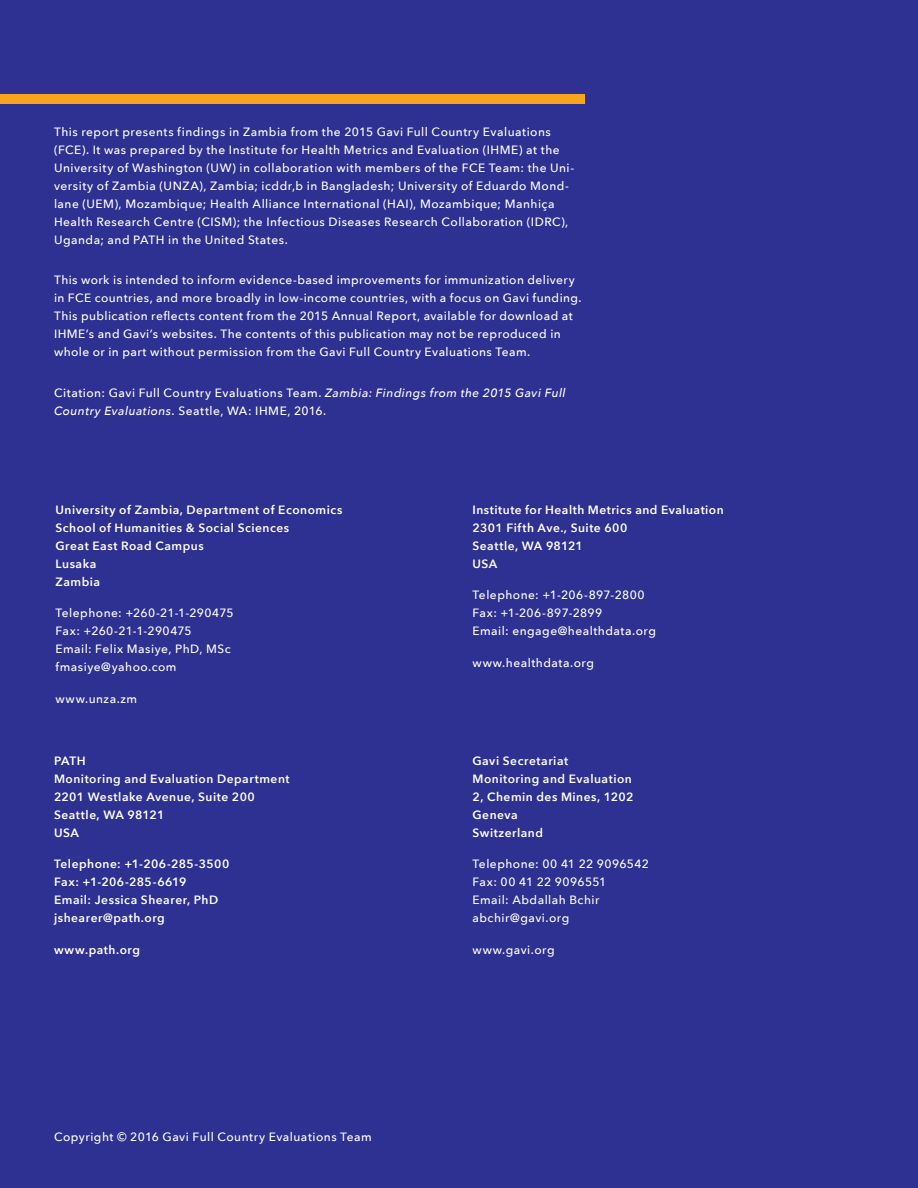
<style>
.page{position:relative;width:918px;height:1188px;background:#2e3092}
.page>*{position:absolute;margin:0;border:0;box-sizing:border-box;transform-origin:0 0}
.inside_front_cover_b{font:500 12px/18px "Avenir Next";letter-spacing:.04em;color:#fff}
.inside_front_cover_b-2{font:600 12px/18px "Avenir Next";letter-spacing:.045em;color:#fff}
.Body{font:500 12px/18px "Avenir Next";letter-spacing:.04em;color:#fff}
.s1{font-style:italic}
</style>
<div class="page">
<div style="left:0;top:94px;width:585px;height:10px;background:#f9a51b"></div>
<p class="inside_front_cover_b" style="left:54px;top:122px;width:522px">This report presents findings in Zambia from the 2015 Gavi Full Country Evaluations (FCE). It was prepared by the Institute for Health Metrics and Evaluation (IHME) at the University of Washington (UW) in collaboration with members of the FCE Team: the Uni&shy;versity of Zambia (UNZA), Zambia; icddr,b in Bangladesh; University of Eduardo Mond&shy;lane (UEM), Mozambique; Health Alliance International (HAI), Mozambique; Manhiça Health Research Centre (CISM); the Infectious Diseases Research Collaboration (IDRC), Uganda; and PATH in the United States.</p>
<p class="inside_front_cover_b" style="left:54px;top:271px;width:529px">This work is intended to inform evidence-based improvements for immunization delivery in FCE countries, and more broadly in low-income countries, with a focus on Gavi funding.<br>This publication reflects content from the 2015 Annual Report, available for download at IHME’s and Gavi’s websites. The contents of this publication may not be reproduced in whole or in part without permission from the Gavi Full Country Evaluations Team.</p>
<p class="Body" style="left:54px;top:383px;width:513px">Citation: Gavi Full Country Evaluations Team. <span class="s1">Zambia: Findings from the 2015 Gavi Full<br>Country Evaluations</span>. Seattle, WA: IHME, 2016.</p>
<p class="inside_front_cover_b-2" style="left:55px;top:500px;width:289px">University of Zambia, Department of Economics</p>
<p class="inside_front_cover_b-2" style="left:55px;top:518px;width:235px">School of Humanities &amp; Social Sciences</p>
<p class="inside_front_cover_b-2" style="left:55px;top:536px;width:150px">Great East Road Campus</p>
<p class="inside_front_cover_b-2" style="left:55px;top:554px;width:42px">Lusaka</p>
<p class="inside_front_cover_b-2" style="left:55px;top:572px;width:46px">Zambia</p>
<p class="inside_front_cover_b" style="left:55px;top:603px;width:180px">Telephone: +260-21-1-290475</p>
<p class="inside_front_cover_b" style="left:55px;top:621px;width:138px">Fax: +260-21-1-290475</p>
<p class="inside_front_cover_b" style="left:55px;top:639px;width:177px">Email: Felix Masiye, PhD, MSc</p>
<p class="inside_front_cover_b" style="left:55px;top:657px;width:123px">fmasiye@yahoo.com</p>
<p class="inside_front_cover_b" style="left:55px;top:689px;width:83px">www.unza.zm</p>
<p class="inside_front_cover_b-2" style="left:54px;top:751px;width:33px">PATH</p>
<p class="inside_front_cover_b-2" style="left:54px;top:769px;width:237px">Monitoring and Evaluation Department</p>
<p class="inside_front_cover_b-2" style="left:54px;top:787px;width:202px">2201 Westlake Avenue, Suite 200</p>
<p class="inside_front_cover_b-2" style="left:54px;top:805px;width:112px">Seattle, WA 98121</p>
<p class="inside_front_cover_b-2" style="left:54px;top:823px;width:26px">USA</p>
<p class="inside_front_cover_b-2" style="left:54px;top:855px;width:177px">Telephone: +1-206-285-3500</p>
<p class="inside_front_cover_b-2" style="left:54px;top:873px;width:134px">Fax: +1-206-285-6619</p>
<p class="inside_front_cover_b-2" style="left:54px;top:891px;width:166px">Email: Jessica Shearer, PhD</p>
<p class="inside_front_cover_b-2" style="left:54px;top:909px;width:112px">jshearer@path.org</p>
<p class="inside_front_cover_b-2" style="left:54px;top:940px;width:88px">www.path.org</p>
<p class="Body" style="left:54px;top:1127px;width:319px">Copyright © 2016 Gavi Full Country Evaluations Team</p>
<p class="inside_front_cover_b-2" style="left:472px;top:500px;width:253px">Institute for Health Metrics and Evaluation</p>
<p class="inside_front_cover_b-2" style="left:472px;top:518px;width:156px">2301 Fifth Ave., Suite 600</p>
<p class="inside_front_cover_b-2" style="left:472px;top:536px;width:112px">Seattle, WA 98121</p>
<p class="inside_front_cover_b-2" style="left:472px;top:554px;width:26px">USA</p>
<p class="inside_front_cover_b" style="left:472px;top:585px;width:174px">Telephone: +1-206-897-2800</p>
<p class="inside_front_cover_b" style="left:472px;top:603px;width:131px">Fax: +1-206-897-2899</p>
<p class="inside_front_cover_b" style="left:472px;top:621px;width:185px">Email: engage@healthdata.org</p>
<p class="inside_front_cover_b" style="left:472px;top:653px;width:123px">www.healthdata.org</p>
<p class="inside_front_cover_b-2" style="left:472px;top:751px;width:163px">Gavi Secretariat<br>Monitoring and Evaluation<br>2, Chemin des Mines, 1202<br>Geneva<br>Switzerland</p>
<p class="inside_front_cover_b" style="left:472px;top:854px;width:178px">Telephone: 00 41 22 9096542<br>Fax: 00 41 22 9096551<br>Email: Abdallah Bchir abchir@gavi.org</p>
<p class="inside_front_cover_b" style="left:472px;top:940px;width:84px">www.gavi.org</p>
</div>
